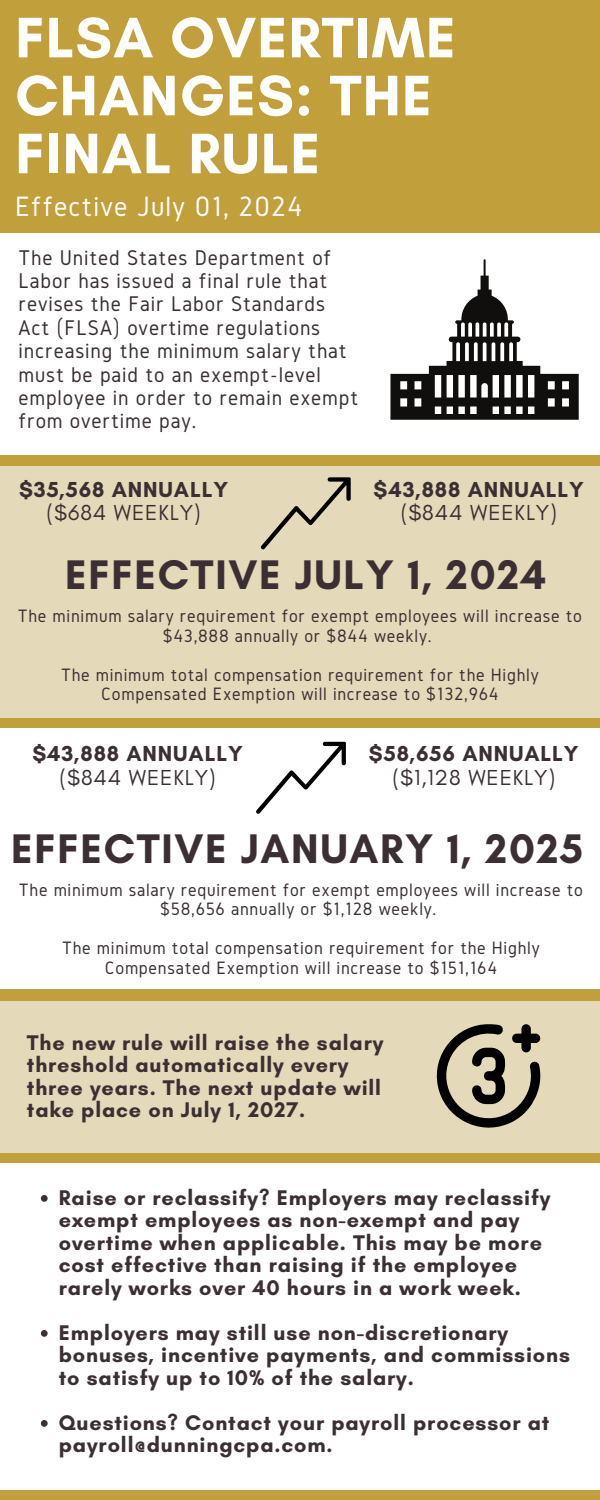
<style>
.page{position:relative;width:600px;height:1500px;background:#c1a03b}
.page>*{position:absolute;margin:0;border:0;box-sizing:border-box;transform-origin:0 0}
.t1{font:700 58.2px/58px "Glacial Indifference";letter-spacing:.02em;color:#fff}
.t2{font:700 42.1px "Glacial Indifference";letter-spacing:.04em;color:#3b2f33}
.t3{font:29.1px "Gidole";letter-spacing:.04em;color:#fff}
.t4{font:22.1px/23.4px "Gidole";letter-spacing:.04em;color:#3b2f33}
.t5{font:700 22.1px/23.2px "Glacial Indifference";letter-spacing:.04em;color:#3b2f33;text-align:center}
.t6{font:700 21.6px/22.5px "Glacial Indifference";letter-spacing:.04em;color:#3b2f33}
.t7{font:18.6px/19.5px "Gidole";letter-spacing:.04em;color:#3b2f33;text-align:center}
.s1{font-weight:400}
</style>
<div class="page">
<div style="left:0;top:233px;width:600px;height:222px;background:#fff"></div>
<svg style="left:390px;top:259px;width:189px;height:161px"></svg>
<div style="left:0;top:1164px;width:600px;height:326px;background:#fff"></div>
<div style="left:0;top:1001px;width:600px;height:151px;background:#e4d9b9"></div>
<svg style="left:437px;top:1024px;width:103px;height:104px"></svg>
<div style="left:0;top:466px;width:600px;height:251px;background:#e4d9b9"></div>
<svg style="left:261px;top:477px;width:90px;height:72px"></svg>
<div style="left:0;top:728px;width:600px;height:261px;background:#fff"></div>
<svg style="left:256px;top:742px;width:90px;height:72px"></svg>
<svg style="left:41px;top:1195px;width:7px;height:7px"></svg>
<svg style="left:41px;top:1330px;width:7px;height:7px"></svg>
<svg style="left:41px;top:1420px;width:7px;height:7px"></svg>
<h3 class="t1" style="left:15px;top:8px;width:442px">FLSA OVERTIME<br>CHANGES: THE<br>FINAL RULE</h3>
<h6 class="t3" style="left:15px;top:190px;width:288px">Effective July 01, 2024</h6>
<h1 class="t4" style="left:18px;top:245px;width:341px">The United States Department of<br>Labor has issued a final rule that revises the Fair Labor Standards<br>Act (FLSA) overtime regulations increasing the minimum salary that must be paid to an exempt-level employee in order to remain exempt from overtime pay.</h1>
<h4 class="t5" style="left:19px;top:478px;width:211px">$35,568 ANNUALLY <span class="s1">($684 WEEKLY)</span></h4>
<p class="t5" style="left:374px;top:478px;width:212px">$43,888 ANNUALLY <span class="s1">($844 WEEKLY)</span></p>
<h4 class="t2" style="left:65px;top:549px;width:483px">EFFECTIVE JULY 1, 2024</h4>
<h2 class="t7" style="left:18px;top:606px;width:566px">The minimum salary requirement for exempt employees will increase to $43,888 annually or $844 weekly.</h2>
<p class="t7" style="left:61px;top:664px;width:479px">The minimum total compensation requirement for the Highly<br>Compensated Exemption will increase to $132,964</p>
<p class="t5" style="left:32px;top:742px;width:212px">$43,888 ANNUALLY <span class="s1">($844 WEEKLY)</span></p>
<h4 class="t5" style="left:369px;top:742px;width:211px">$58,656 ANNUALLY <span class="s1">($1,128 WEEKLY)</span></h4>
<p class="t2" style="left:11px;top:823px;width:573px">EFFECTIVE JANUARY 1, 2025</p>
<h4 class="t7" style="left:19px;top:879px;width:566px">The minimum salary requirement for exempt employees will increase to $58,656 annually or $1,128 weekly.</h4>
<h2 class="t7" style="left:62px;top:938px;width:479px">The minimum total compensation requirement for the Highly<br>Compensated Exemption will increase to $151,164</h2>
<p class="t6" style="left:27px;top:1031px;width:358px">The new rule will raise the salary threshold automatically every three years. The next update will take place on July 1, 2027.</p>
<p class="t6" style="left:59px;top:1186px;width:493px">Raise or reclassify? Employers may reclassify exempt employees as non-exempt and pay overtime when applicable. This may be more cost effective than raising if the employee rarely works over 40 hours in a work week.</p>
<p class="t6" style="left:59px;top:1321px;width:513px">Employers may still use non-discretionary bonuses, incentive payments, and commissions to satisfy up to 10% of the salary.</p>
<h5 class="t6" style="left:59px;top:1411px;width:492px">Questions? Contact your payroll processor at payroll@dunningcpa.com.</h5>
</div>
